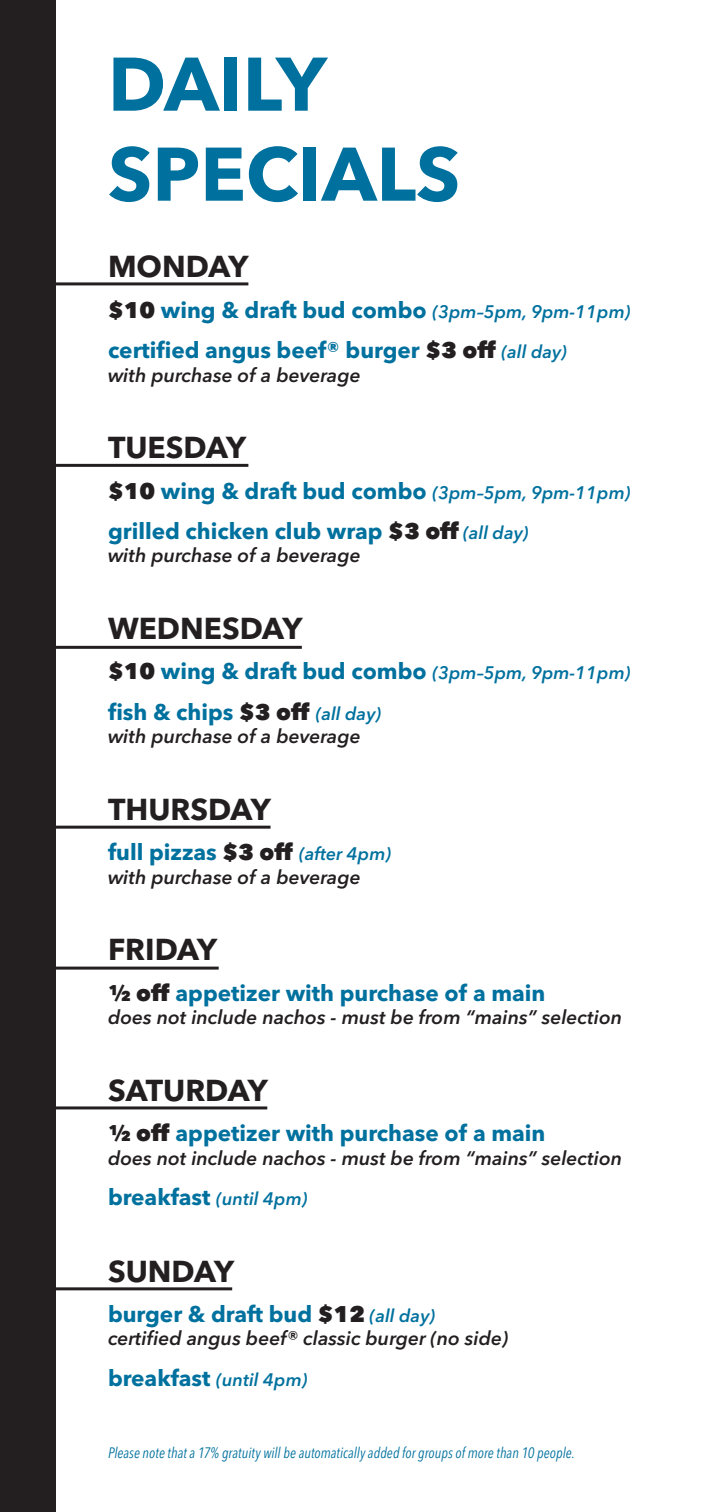
<style>
.page{position:relative;width:702px;height:1512px;background:#fff}
.page>*{position:absolute;margin:0;border:0;box-sizing:border-box;transform-origin:0 0}
.DS_Body{font:700 75px/90px "Avenir Next LT Pro";color:#00719e}
.DS_Header{font:700 30px "Avenir Next LT Pro";color:#231f20}
.DS_Header-2{font:700 22.5px "Avenir Next LT Pro";color:#00719e}
.DS_Header-3{font:italic 600 19.5px "Avenir Next LT Pro";color:#231f20}
.DS_Header-4{font:italic 600 18px "Avenir Next LT Pro";color:#00719e}
.Description{font:italic condensed 15px "Avenir Next LT Pro";color:#00719e;scale:.95 1}
.s1{font-weight:800;color:#231f20}
.s2{font-weight:600;font-style:italic;font-size:18px}
.s3{font-weight:700;font-style:normal;font-size:22.5px}
</style>
<div class="page">
<div style="left:0;top:0;width:55px;height:1512px;background:#231f20"></div>
<hr style="left:0;top:282px;width:248px;height:3px;background:#231f20">
<hr style="left:0;top:464px;width:248px;height:3px;background:#231f20">
<hr style="left:0;top:646px;width:302px;height:3px;background:#231f20">
<hr style="left:0;top:826px;width:271px;height:3px;background:#231f20">
<hr style="left:0;top:967px;width:219px;height:3px;background:#231f20">
<hr style="left:0;top:1287px;width:232px;height:3px;background:#231f20">
<hr style="left:0;top:1106px;width:267px;height:3px;background:#231f20">
<p class="DS_Body" style="left:108px;top:39px;width:354px">DAILY<br>SPECIALS</p>
<p class="DS_Header" style="left:108px;top:248px;width:142px">MONDAY</p>
<p class="DS_Header-2" style="left:108px;top:296px;width:524px"><span class="s1">$10</span> wing &amp; draft bud combo <span class="s2">(3pm–5pm, 9pm-11pm)</span></p>
<p class="DS_Header-2" style="left:108px;top:337px;width:461px">certified angus beef® burger <span class="s1">$3 off</span> <span class="s2">(all day)</span></p>
<p class="DS_Header-3" style="left:108px;top:363px;width:254px">with purchase of a beverage</p>
<p class="DS_Header" style="left:108px;top:429px;width:140px">TUESDAY</p>
<p class="DS_Header-2" style="left:108px;top:477px;width:524px"><span class="s1">$10</span> wing &amp; draft bud combo <span class="s2">(3pm–5pm, 9pm-11pm)</span></p>
<p class="DS_Header-2" style="left:108px;top:517px;width:422px">grilled chicken club wrap <span class="s1">$3 off</span> <span class="s2">(all day)</span></p>
<p class="DS_Header-3" style="left:108px;top:544px;width:254px">with purchase of a beverage</p>
<p class="DS_Header" style="left:108px;top:610px;width:196px">WEDNESDAY</p>
<p class="DS_Header-2" style="left:108px;top:658px;width:524px"><span class="s1">$10</span> wing &amp; draft bud combo <span class="s2">(3pm–5pm, 9pm-11pm)</span></p>
<p class="DS_Header-2" style="left:108px;top:698px;width:275px">fish &amp; chips <span class="s1">$3 off</span> <span class="s2">(all day)</span></p>
<p class="DS_Header-3" style="left:108px;top:725px;width:254px">with purchase of a beverage</p>
<p class="DS_Header" style="left:108px;top:791px;width:164px">THURSDAY</p>
<p class="DS_Header-2" style="left:108px;top:839px;width:285px">full pizzas <span class="s1">$3 off</span> <span class="s2">(after 4pm)</span></p>
<p class="DS_Header-3" style="left:108px;top:865px;width:254px">with purchase of a beverage</p>
<p class="DS_Header" style="left:108px;top:931px;width:111px">FRIDAY</p>
<p class="DS_Header-2" style="left:108px;top:979px;width:439px"><span class="s1">½ off</span> appetizer with purchase of a main</p>
<p class="DS_Header-3" style="left:108px;top:1006px;width:516px">does not include nachos - must be from “mains” selection</p>
<p class="DS_Header" style="left:108px;top:1072px;width:161px">SATURDAY</p>
<p class="DS_Header-2" style="left:108px;top:1120px;width:439px"><span class="s1">½ off</span> appetizer with purchase of a main</p>
<p class="DS_Header-3" style="left:108px;top:1146px;width:516px">does not include nachos - must be from “mains” selection</p>
<p class="DS_Header-4" style="left:108px;top:1188px;width:201px"><span class="s3">breakfast</span> (until 4pm)</p>
<p class="DS_Header" style="left:108px;top:1253px;width:128px">SUNDAY</p>
<p class="DS_Header-2" style="left:108px;top:1300px;width:329px">burger &amp; draft bud <span class="s1">$12</span> <span class="s2">(all day)</span></p>
<p class="DS_Header-3" style="left:108px;top:1327px;width:402px">certified angus beef® classic burger (no side)</p>
<p class="DS_Header-4" style="left:108px;top:1369px;width:201px"><span class="s3">breakfast</span> (until 4pm)</p>
<p class="Description" style="left:108px;top:1444px;width:493px">Please note that a 17% gratuity will be automatically added for groups of more than 10 people.</p>
</div>
